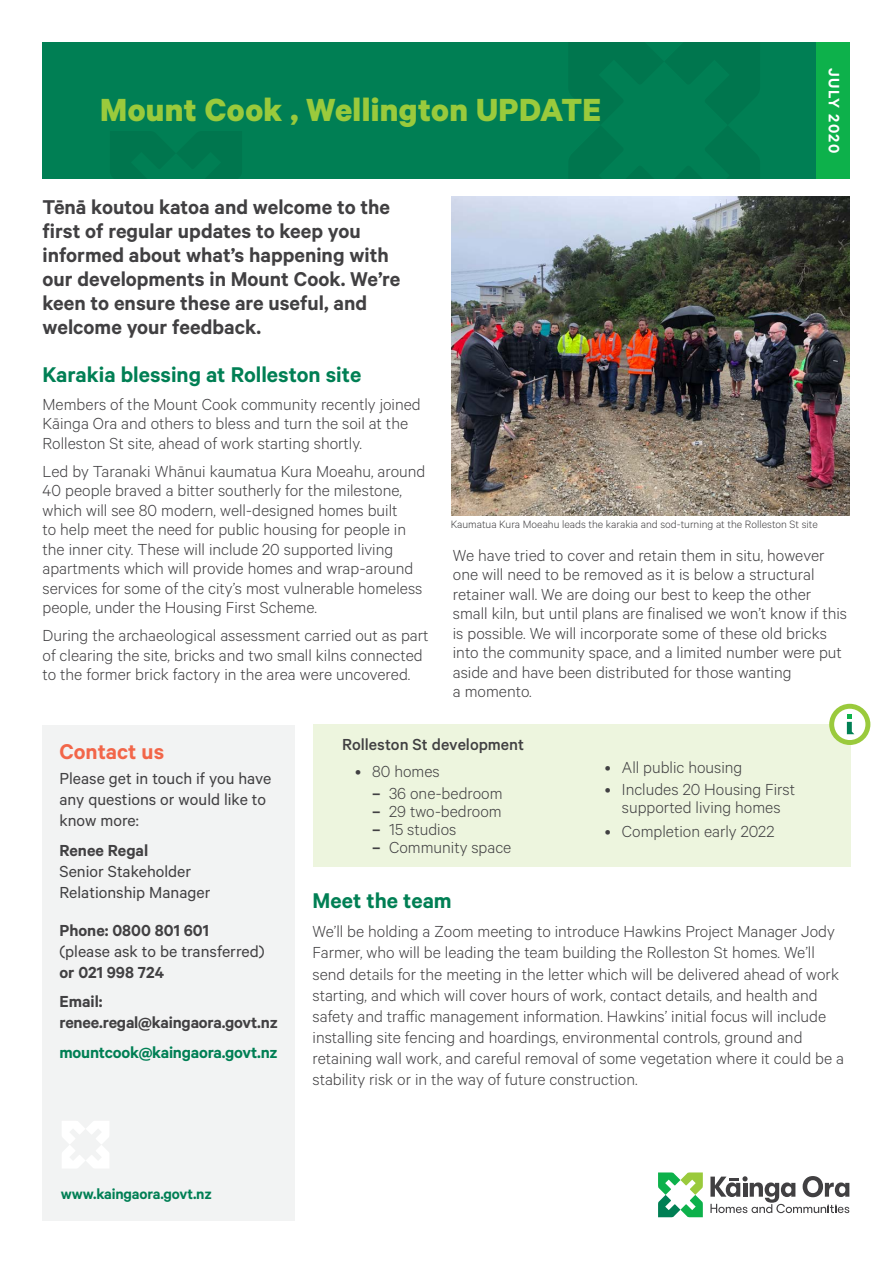
<style>
.page{position:relative;width:893px;height:1263px;background:#fff}
.page>*{position:absolute;margin:0;border:0;box-sizing:border-box;transform-origin:0 0}
.t1{font:700 36px "Calibre";letter-spacing:.01em;color:#9aca3c}
.t2{font:600 24px "Calibre";color:#007f54}
.t3{font:600 24px "Calibre";color:#f26649}
.t4{font:600 22.5px/24px "Calibre";color:#414042}
.t5{font:300 18px/19.5px "Calibre";color:#414042}
.t6{font:18px/21px "Calibre";color:#414042}
.t7{font:600 18px/29.5px "Calibre";color:#414042}
.t8{font:600 18px "Calibre";letter-spacing:-.01em;color:#007f54}
.t9{font:500 18px "Calibre";color:#414042}
.t10{font:600 16.95px "Calibre";letter-spacing:.075em;color:#fff}
.t11{font:600 16.5px "Calibre";letter-spacing:-.01em;color:#007f54}
.t12{font:300 12px "Calibre";color:#414042}
.s1{font-weight:600}
</style>
<div class="page">
<div style="left:42px;top:43px;width:798px;height:136px;background:#007f54"></div>
<div style="left:816px;top:43px;width:34px;height:136px;background:#0db14b"></div>
<div style="left:43px;top:725px;width:252px;height:495px;background:#f2f3f3"></div>
<svg style="left:62px;top:1121px;width:47px;height:47px"></svg>
<svg style="left:658px;top:1172px;width:45px;height:45px"></svg>
<svg style="left:710px;top:1176px;width:139px;height:37px"></svg>
<img style="left:452px;top:197px;width:397px;height:319px">
<div style="left:313px;top:724px;width:537px;height:142px;background:#edf5de"></div>
<svg style="left:829px;top:704px;width:41px;height:41px"></svg>
<h1 class="t1" style="left:100px;top:87px;width:502px">Mount Cook , Wellington UPDATE</h1>
<p class="t4" style="left:43px;top:194px;width:359px">Tēnā koutou katoa and welcome to the first of regular updates to keep you informed about what’s happening with our developments in Mount Cook. We’re keen to ensure these are useful, and welcome your feedback.</p>
<p class="t10" style="left:844px;top:68px;width:86px;rotate:90deg">JULY 2020</p>
<h2 class="t2" style="left:43px;top:360px;width:320px">Karakia blessing at Rolleston site</h2>
<p class="t5" style="left:43px;top:393px;width:380px">Members of the Mount Cook community recently joined<br>Kāinga Ora and others to bless and turn the soil at the<br>Rolleston St site, ahead of work starting shortly.</p>
<p class="t5" style="left:43px;top:460px;width:384px">Led by Taranaki Whānui kaumatua Kura Moeahu, around 40 people braved a bitter southerly for the milestone, which will see 80 modern, well-designed homes built<br>to help meet the need for public housing for people in the inner city. These will include 20 supported living apartments which will provide homes and wrap-around services for some of the city’s most vulnerable homeless people, under the Housing First Scheme.</p>
<p class="t5" style="left:43px;top:625px;width:388px">During the archaeological assessment carried out as part of clearing the site, bricks and two small kilns connected to the former brick factory in the area were uncovered.</p>
<p class="t12" style="left:451px;top:517px;width:369px">Kaumatua Kura Moeahu leads the karakia and sod-turning at the Rolleston St site</p>
<p class="t5" style="left:453px;top:545px;width:396px">We have tried to cover and retain them in situ, however one will need to be removed as it is below a structural retainer wall. We are doing our best to keep the other small kiln, but until plans are finalised we won’t know if this is possible. We will incorporate some of these old bricks into the community space, and a limited number were put aside and have been distributed for those wanting<br>a momento.</p>
<h2 class="t3" style="left:59px;top:737px;width:106px">Contact us</h2>
<p class="t6" style="left:59px;top:767px;width:214px">Please get in touch if you have any questions or would like to know more:</p>
<p class="t7" style="left:59px;top:835px;width:90px">Renee Regal</p>
<p class="t6" style="left:59px;top:860px;width:153px">Senior Stakeholder<br>Relationship Manager</p>
<p class="t7" style="left:59px;top:915px;width:151px">Phone: 0800 801 601</p>
<p class="t6" style="left:59px;top:940px;width:207px">(please ask to be transferred)</p>
<p class="t7" style="left:59px;top:957px;width:106px">or 021 998 724<br>Email:</p>
<p class="t7" style="left:59px;top:1007px;width:220px">renee.regal@kaingaora.govt.nz</p>
<p class="t8" style="left:59px;top:1041px;width:220px">mountcook@kaingaora.govt.nz</p>
<p class="t9" style="left:342px;top:734px;width:183px">Rolleston St development</p>
<p class="t5" style="left:355px;top:761px;width:86px">• 80 homes</p>
<p class="t5" style="left:372px;top:783px;width:132px"><span class="s1">–</span> 36 one-bedroom</p>
<p class="t5" style="left:372px;top:801px;width:131px"><span class="s1">–</span> 29 two-bedroom</p>
<p class="t5" style="left:372px;top:819px;width:86px"><span class="s1">–</span> 15 studios</p>
<p class="t5" style="left:372px;top:837px;width:141px"><span class="s1">–</span> Community space</p>
<p class="t5" style="left:605px;top:756px;width:139px">• All public housing</p>
<p class="t5" style="left:605px;top:779px;width:192px;line-height:18px;text-align:center">• Includes 20 Housing First supported living homes</p>
<p class="t5" style="left:605px;top:820px;width:171px">• Completion early 2022</p>
<h2 class="t2" style="left:313px;top:886px;width:141px">Meet the team</h2>
<p class="t5" style="left:313px;top:920px;width:533px;line-height:21px">We’ll be holding a Zoom meeting to introduce Hawkins Project Manager Jody Farmer, who will be leading the team building the Rolleston St homes. We’ll send details for the meeting in the letter which will be delivered ahead of work starting, and which will cover hours of work, contact details, and health and safety and traffic management information. Hawkins’ initial focus will include installing site fencing and hoardings, environmental controls, ground and retaining wall work, and careful removal of some vegetation where it could be a stability risk or in the way of future construction.</p>
<p class="t11" style="left:61px;top:1184px;width:153px">www.kaingaora.govt.nz</p>
</div>
